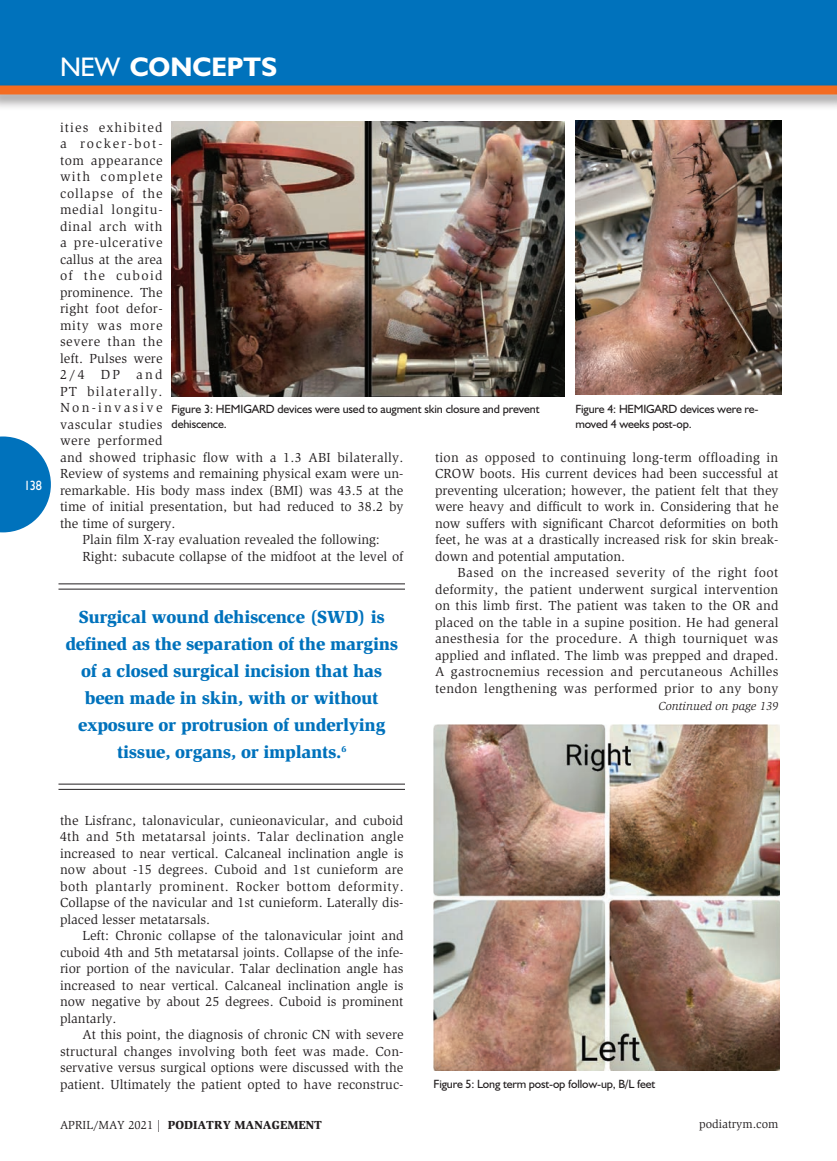
<style>
.page{position:relative;width:837px;height:1161px;background:#fff}
.page>*{position:absolute;margin:0;border:0;box-sizing:border-box;transform-origin:0 0}
.t1{font:700 27px "Humanist 521 BT";color:#fff}
._2011-Callout{font:900 18px/27px "Slimbach";letter-spacing:-.015em;color:#0072bc;text-align:center}
._2011-Global_Text{font:13.5px/16.5px "Slimbach";color:#231f20;text-align:justify}
._2011-Global_Text-2{font:13.5px/16.5px "Slimbach";letter-spacing:.025em;color:#231f20}
.t2{font:13.5px "Humanist 521 BT";color:#fff;scale:.9 1}
._2011-Photo_Caption{font:12px/15px "Humanist 521 BT";letter-spacing:-.015em;color:#231f20}
.t3{font:900 12px "Slimbach";color:#231f20}
.t4{font:italic 12px "Slimbach";color:#231f20}
.t5{font:12px "Slimbach";color:#231f20}
.s1{font-weight:400}
</style>
<div class="page">
<svg style="left:0;top:436px;width:51px;height:96px"></svg>
<div style="left:0;top:0;width:837px;height:88px;background:#0072bc"></div>
<div style="left:0;top:82px;width:837px;height:29px;background:#231f20;opacity:.5"></div>
<div style="left:0;top:86px;width:837px;height:8px;background:#f36c21"></div>
<hr style="left:833px;top:82px;width:4px;height:29px;background:#231f20;opacity:.5">
<img style="left:434px;top:724px;width:346px;height:347px">
<img style="left:576px;top:120px;width:205px;height:275px">
<img style="left:172px;top:122px;width:393px;height:274px">
<hr style="left:58px;top:584px;width:347px;height:1px;background:#231f20">
<hr style="left:58px;top:589px;width:347px;height:1px;background:#231f20">
<hr style="left:58px;top:784px;width:347px;height:1px;background:#231f20">
<hr style="left:58px;top:789px;width:347px;height:1px;background:#231f20">
<p class="t2" style="left:24px;top:477px;width:21px">138</p>
<p class="t1" style="left:60px;top:50px;width:219px"><span class="s1">NEW</span> CONCEPTS</p>
<p class="_2011-Global_Text-2" style="left:60px;top:119px;width:345px">ities exhibited<br>a rocker-bot-<br>tom appearance<br>with complete<br>collapse of the<br>medial longitu-<br>dinal arch with<br>a pre-ulcerative<br>callus at the area<br>of the cuboid<br>prominence. The<br>right foot defor-<br>mity was more<br>severe than the<br>left. Pulses were<br>2/4 DP and<br>PT bilaterally.<br>Non-invasive<br>vascular studies<br>were performed<br>and showed triphasic flow with a 1.3 ABI bilaterally.<br>Review of systems and remaining physical exam were un&shy;remarkable. His body mass index (BMI) was 43.5 at the time of initial presentation, but had reduced to 38.2 by the time of surgery.</p>
<p class="_2011-Global_Text" style="left:83px;top:531px;width:299px">Plain film X-ray evaluation revealed the following:</p>
<p class="_2011-Global_Text" style="left:83px;top:548px;width:323px">Right: subacute collapse of the midfoot at the level of</p>
<p class="_2011-Photo_Caption" style="left:172px;top:402px;width:370px">Figure 3: HEMIGARD devices were used to augment skin closure and prevent dehiscence.</p>
<p class="_2011-Photo_Caption" style="left:575px;top:402px;width:185px">Figure 4: HEMIGARD devices were re&shy;moved 4 weeks post-op.</p>
<p class="_2011-Global_Text" style="left:435px;top:449px;width:345px">tion as opposed to continuing long-term offloading in CROW boots. His current devices had been successful at preventing ulceration; however, the patient felt that they were heavy and difficult to work in. Considering that he now suffers with significant Charcot deformities on both feet, he was at a drastically increased risk for skin break&shy;down and potential amputation.</p>
<p class="_2011-Global_Text" style="left:435px;top:564px;width:345px;text-indent:23px">Based on the increased severity of the right foot deformity, the patient underwent surgical intervention on this limb first. The patient was taken to the OR and placed on the table in a supine position. He had general anesthesia for the procedure. A thigh tourniquet was applied and inflated. The limb was prepped and draped.<br>A gastrocnemius recession and percutaneous Achilles tendon lengthening was performed prior to any bony</p>
<p class="t4" style="left:659px;top:699px;width:121px">Continued on page 139</p>
<p class="_2011-Callout" style="left:65px;top:603px;width:334px">Surgical wound dehiscence (SWD) is defined as the separation of the margins of a closed surgical incision that has been made in skin, with or without exposure or protrusion of underlying tissue, organs, or implants.<sup>6</sup></p>
<p class="_2011-Global_Text" style="left:60px;top:812px;width:345px">the Lisfranc, talonavicular, cunieonavicular, and cuboid 4th and 5th metatarsal joints. Talar declination angle increased to near vertical. Calcaneal inclination angle is now about -15 degrees. Cuboid and 1st cunieform are both plantarly prominent. Rocker bottom deformity.<br>Collapse of the navicular and 1st cunieform. Laterally dis&shy;placed lesser metatarsals.</p>
<p class="_2011-Global_Text" style="left:60px;top:927px;width:345px;text-indent:23px">Left: Chronic collapse of the talonavicular joint and cuboid 4th and 5th metatarsal joints. Collapse of the infe&shy;rior portion of the navicular. Talar declination angle has increased to near vertical. Calcaneal inclination angle is now negative by about 25 degrees. Cuboid is prominent plantarly.</p>
<p class="_2011-Global_Text" style="left:60px;top:1026px;width:345px;text-indent:23px">At this point, the diagnosis of chronic CN with severe structural changes involving both feet was made. Con&shy;servative versus surgical options were discussed with the patient. Ultimately the patient opted to have reconstruc-</p>
<p class="t3" style="left:60px;top:1117px;width:264px"><span class="s1">APRIL/MAY 2021 |</span> PODIATRY MANAGEMENT</p>
<p class="t5" style="left:699px;top:1117px;width:81px">podiatrym.com</p>
<p class="_2011-Photo_Caption" style="left:434px;top:1077px;width:223px">Figure 5: Long term post-op follow-up, B/L feet</p>
</div>
